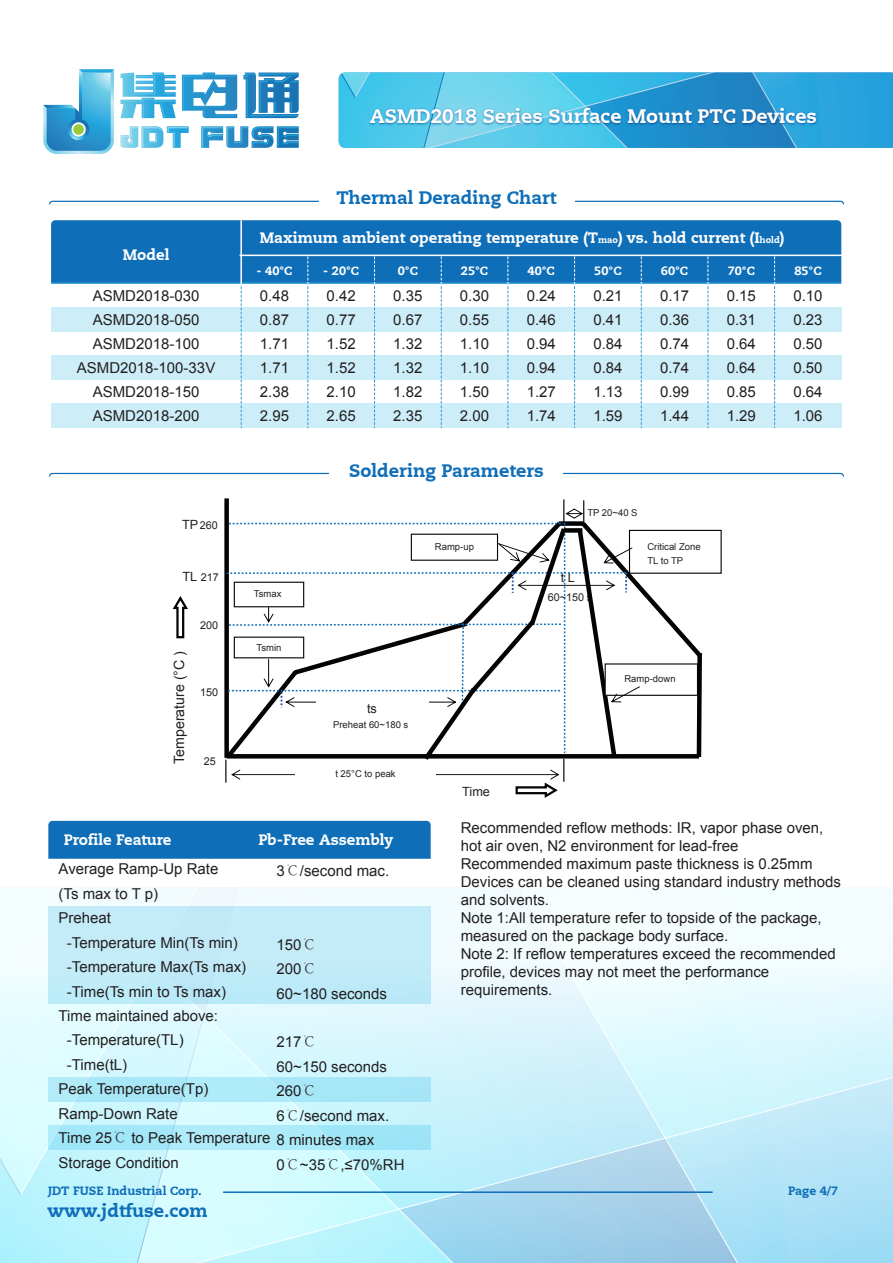
<style>
.page{position:relative;width:893px;height:1263px;background:#fff}
.page>*{position:absolute;margin:0;border:0;box-sizing:border-box;transform-origin:0 0}
.t1{font:800 19.5px "Caecilia LT";color:#fff}
.t2{font:800 18px "Caecilia LT";color:#0f6eb8}
.t3{font:15px/24px "Arial";color:#231f20;text-align:justify}
.t4{font:800 15px "Caecilia LT";color:#fff}
.t5{font:14.25px "Arial";color:#231f20}
.t6{font:12.75px "Arial";letter-spacing:-.005em;color:#231f20}
.t7{font:800 12px "Caecilia LT";color:#fff}
.t8{font:800 12px "Caecilia LT";color:#0f6eb8}
.t9{font:10.8px "Arial";color:#231f20}
.t10{font:9.45px/14.4px "Arial";color:#231f20}
.s1{font-size:9px}
.s2{font-size:12.75px}
.s3{font-family:"Adobe Song Std";font-weight:300}
</style>
<div class="page">
<svg style="left:0;top:887px;width:19px;height:259px"></svg>
<svg style="left:715px;top:887px;width:176px;height:376px"></svg>
<svg style="left:19px;top:887px;width:56px;height:309px"></svg>
<svg style="left:75px;top:887px;width:640px;height:376px"></svg>
<svg style="left:131px;top:887px;width:108px;height:376px"></svg>
<svg style="left:0;top:1146px;width:22px;height:50px"></svg>
<svg style="left:120px;top:126px;width:179px;height:22px"></svg>
<svg style="left:120px;top:72px;width:179px;height:46px"></svg>
<svg style="left:43px;top:69px;width:71px;height:85px"></svg>
<svg style="left:71px;top:122px;width:15px;height:15px"></svg>
<div style="left:73px;top:124px;width:11px;height:11px;background:#9aca3b;border-radius:50%"></div>
<svg style="left:339px;top:72px;width:554px;height:76px"></svg>
<img style="left:367px;top:104px;width:454px;height:28px">
<svg style="left:49px;top:473px;width:795px;height:3px"></svg>
<div style="left:330px;top:466px;width:233px;height:16px;background:#fff"></div>
<div style="left:48px;top:907px;width:383px;height:97px;background:#c3ebf8"></div>
<div style="left:48px;top:1078px;width:383px;height:24px;background:#a7e7f8"></div>
<div style="left:48px;top:1126px;width:383px;height:24px;background:linear-gradient(to right,#a8e9f9,#a3e7f8)"></div>
<div style="left:48px;top:821px;width:383px;height:38px;background:#0f6eb8"></div>
<div style="left:224px;top:498px;width:5px;height:260px;background:#030303"></div>
<svg style="left:172px;top:596px;width:16px;height:43px"></svg>
<svg style="left:224px;top:500px;width:483px;height:298px"></svg>
<svg style="left:49px;top:201px;width:795px;height:3px"></svg>
<div style="left:319px;top:194px;width:255px;height:17px;background:#fff"></div>
<div style="left:51px;top:307px;width:790px;height:25px;background:#cdeef9"></div>
<div style="left:51px;top:356px;width:790px;height:24px;background:#cdeef9"></div>
<div style="left:51px;top:404px;width:790px;height:24px;background:#cdeef9"></div>
<div style="left:51px;top:220px;width:790px;height:62px;background:#0f6eb8"></div>
<svg style="left:241px;top:284px;width:1px;height:144px"></svg>
<hr style="left:51px;top:282px;width:790px;height:2px;background:#2c99d0">
<hr style="left:239px;top:255px;width:603px;height:1px;background:#fff">
<hr style="left:240px;top:220px;width:2px;height:64px;background:#fff">
<svg style="left:308px;top:256px;width:1px;height:172px"></svg>
<svg style="left:374px;top:256px;width:1px;height:172px"></svg>
<svg style="left:441px;top:256px;width:1px;height:172px"></svg>
<svg style="left:508px;top:256px;width:1px;height:172px"></svg>
<svg style="left:574px;top:256px;width:1px;height:172px"></svg>
<svg style="left:641px;top:256px;width:1px;height:172px"></svg>
<svg style="left:708px;top:256px;width:1px;height:172px"></svg>
<svg style="left:774px;top:256px;width:1px;height:172px"></svg>
<hr style="left:223px;top:1191px;width:490px;height:2px;background:#0f6eb8">
<h1 class="t1" style="left:370px;top:104px;width:449px">ASMD2018 Series Surface Mount PTC Devices</h1>
<p class="t2" style="left:336px;top:187px;width:221px">Thermal Derading Chart</p>
<p class="t4" style="left:260px;top:228px;width:526px">Maximum ambient operating temperature (T<span class="s1">mao</span>) vs. hold current (I<span class="s1">hold</span>)</p>
<p class="t7" style="left:661px;top:263px;width:29px">60°C</p>
<p class="t7" style="left:728px;top:263px;width:29px">70°C</p>
<p class="t7" style="left:794px;top:263px;width:29px">85°C</p>
<p class="t3" style="left:260px;top:284px;width:31px">0.48<br>0.87<br>1.71<br>1.71<br>2.38<br>2.95</p>
<p class="t4" style="left:123px;top:245px;width:48px">Model</p>
<p class="t7" style="left:257px;top:263px;width:37px">- 40°C</p>
<p class="t7" style="left:323px;top:263px;width:37px">- 20°C</p>
<p class="t7" style="left:398px;top:263px;width:22px">0°C</p>
<p class="t7" style="left:461px;top:263px;width:29px">25°C</p>
<p class="t7" style="left:528px;top:263px;width:29px">40°C</p>
<p class="t7" style="left:594px;top:263px;width:29px">50°C</p>
<p class="t3" style="left:77px;top:284px;width:140px;text-align:center">ASMD2018-030<br>ASMD2018-050<br>ASMD2018-100<br>ASMD2018-100-33V<br>ASMD2018-150<br>ASMD2018-200</p>
<p class="t3" style="left:327px;top:284px;width:31px">0.42<br>0.77<br>1.52<br>1.52<br>2.10<br>2.65</p>
<p class="t3" style="left:393px;top:284px;width:31px">0.35<br>0.67<br>1.32<br>1.32<br>1.82<br>2.35</p>
<p class="t3" style="left:460px;top:284px;width:31px">0.30<br>0.55<br>1.10<br>1.10<br>1.50<br>2.00</p>
<p class="t3" style="left:527px;top:284px;width:31px">0.24<br>0.46<br>0.94<br>0.94<br>1.27<br>1.74</p>
<p class="t3" style="left:727px;top:284px;width:31px">0.15<br>0.31<br>0.64<br>0.64<br>0.85<br>1.29</p>
<p class="t3" style="left:593px;top:284px;width:31px">0.21<br>0.41<br>0.84<br>0.84<br>1.13<br>1.59</p>
<p class="t3" style="left:660px;top:284px;width:31px">0.17<br>0.36<br>0.74<br>0.74<br>0.99<br>1.44</p>
<p class="t3" style="left:793px;top:284px;width:31px">0.10<br>0.23<br>0.50<br>0.50<br>0.64<br>1.06</p>
<p class="t9" style="left:182px;top:518px;width:37px"><span class="s2">TP</span>260</p>
<p class="t9" style="left:183px;top:570px;width:38px"><span class="s2">TL</span> 217</p>
<p class="t5" style="left:170px;top:764px;width:114px;rotate:-90deg">Temperature (°C )</p>
<p class="t9" style="left:200px;top:618px;width:19px">200</p>
<p class="t9" style="left:200px;top:685px;width:19px">150</p>
<p class="t9" style="left:204px;top:754px;width:13px">25</p>
<p class="t10" style="left:254px;top:587px;width:29px">Tsmax</p>
<p class="t10" style="left:256px;top:640px;width:27px">Tsmin</p>
<p class="t2" style="left:349px;top:459px;width:196px">Soldering Parameters</p>
<p class="t10" style="left:587px;top:505px;width:52px">TP 20~40 S</p>
<p class="t10" style="left:435px;top:539px;width:41px">Ramp-up</p>
<p class="t10" style="left:647px;top:539px;width:55px">Critical Zone<br>TL to TP</p>
<p class="t6" style="left:367px;top:700px;width:11px">ts</p>
<p class="t10" style="left:333px;top:718px;width:77px">Preheat 60~180 s</p>
<p class="t10" style="left:335px;top:766px;width:62px">t 25°C to peak</p>
<p class="t6" style="left:462px;top:784px;width:29px">Time</p>
<p class="t6" style="left:561px;top:569px;width:16px">t L</p>
<p class="t9" style="left:548px;top:590px;width:46px">60~150 s</p>
<p class="t10" style="left:624px;top:672px;width:53px">Ramp-down</p>
<p class="t4" style="left:64px;top:831px;width:109px">Profile Feature</p>
<p class="t4" style="left:258px;top:831px;width:136px">Pb-Free Assembly</p>
<p class="t3" style="left:59px;top:857px;width:161px">Average Ramp-Up Rate</p>
<p class="t3" style="left:59px;top:881px;width:101px">(Ts max to T p)</p>
<p class="t3" style="left:59px;top:906px;width:54px">Preheat</p>
<p class="t3" style="left:67px;top:930px;width:172px">-Temperature Min(Ts min)</p>
<p class="t3" style="left:67px;top:955px;width:181px">-Temperature Max(Ts max)</p>
<p class="t3" style="left:67px;top:979px;width:161px">-Time(Ts min to Ts max)</p>
<p class="t3" style="left:59px;top:1004px;width:161px">Time maintained above:</p>
<p class="t3" style="left:67px;top:1028px;width:118px">-Temperature(TL)</p>
<p class="t3" style="left:67px;top:1053px;width:62px">-Time(tL)</p>
<p class="t3" style="left:59px;top:1077px;width:151px">Peak Temperature(Tp)</p>
<p class="t3" style="left:59px;top:1102px;width:121px">Ramp-Down Rate</p>
<p class="t3" style="left:59px;top:1126px;width:213px">Time 25<span class="s3">℃</span> to Peak Temperature</p>
<p class="t3" style="left:59px;top:1150px;width:122px">Storage Condition</p>
<p class="t3" style="left:277px;top:859px;width:114px">3<span class="s3">℃</span>/second mac.</p>
<p class="t3" style="left:277px;top:932px;width:112px;line-height:24.5px;text-align:left">150<span class="s3">℃<br></span>200<span class="s3">℃<br></span>60~180 seconds</p>
<p class="t3" style="left:277px;top:1030px;width:129px;line-height:24.5px;text-align:left">217<span class="s3">℃<br></span>60~150 seconds<br>260<span class="s3">℃<br></span>6<span class="s3">℃</span>/second max.<br>8 minutes max<br>0<span class="s3">℃</span>~35<span class="s3">℃</span>,≤70%RH</p>
<p class="t8" style="left:48px;top:1183px;width:155px">JDT FUSE Industrial Corp.</p>
<p class="t2" style="left:48px;top:1199px;width:162px">www.jdtfuse.com</p>
<p class="t3" style="left:461px;top:819px;width:382px;line-height:18px;text-align:left">Recommended reflow methods: IR, vapor phase oven, hot air oven, N2 environment for lead-free Recommended maximum paste thickness is 0.25mm Devices can be cleaned using standard industry methods and solvents.<br>Note 1:All temperature refer to topside of the package, measured on the package body surface.<br>Note 2: If reflow temperatures exceed the recommended profile, devices may not meet the performance requirements.</p>
<p class="t8" style="left:788px;top:1183px;width:52px">Page 4/7</p>
</div>
